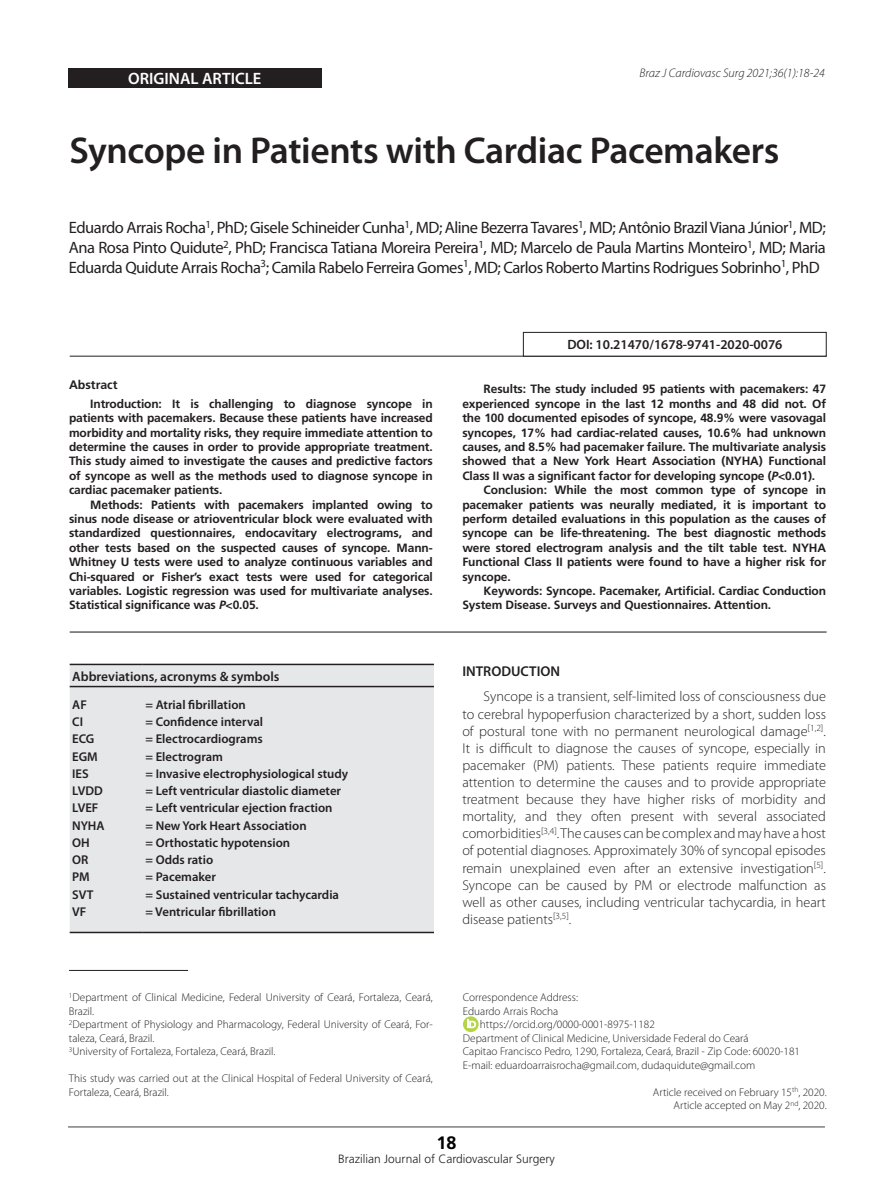
<style>
.page{position:relative;width:893px;height:1191px;background:#fff}
.page>*{position:absolute;margin:0;border:0;box-sizing:border-box;transform-origin:0 0}
.Titulo_1{font:600 37.5px "Myriad Pro";letter-spacing:-.01em;color:#231f20}
.t1{font:700 18px "Frutiger";color:#000}
.t2{font:16.5px/19.8px "Myriad Pro";letter-spacing:-.03em;color:#231f20;text-align:justify}
.t3{font:600 16.5px "Myriad Pro";color:#fff}
.t4{font:300 14.25px/17.1px "Myriad Pro";color:#231f20;text-align:justify}
.Titulos_2{font:600 14.25px "Myriad Pro";color:#231f20}
.pe_de_pagina{font:600 13.5px "Myriad Pro";color:#231f20}
.t5{font:600 12.75px "Myriad Pro";color:#231f20}
.t6{font:italic 300 12.45px "Myriad Pro";color:#231f20}
.Resumos{font:700 12.3px "Frutiger";color:#231f20}
.abstract{font:700 12px/14.4px "Frutiger";letter-spacing:-.01em;color:#231f20;text-align:justify}
.t7{font:300 12px "Frutiger";color:#231f20}
.pe_de_pagina_2{font:300 11.25px/13.5px "Myriad Pro";color:#231f20}
.s1{font-style:italic}
</style>
<div class="page">
<hr style="left:68px;top:1126px;width:757px;height:1px;background:#3e3e3f">
<div style="left:68px;top:68px;width:254px;height:20px;background:#231f20"></div>
<hr style="left:70px;top:631px;width:757px;height:1px;background:#231f20">
<hr style="left:70px;top:356px;width:757px;height:1px;background:#231f20">
<div style="left:523px;top:332px;width:304px;height:24px;border:1px solid #231f20"></div>
<hr style="left:69px;top:970px;width:119px;height:1px;background:#231f20">
<div style="left:70px;top:665px;width:364px;height:266px;background:#e6e7e9"></div>
<hr style="left:70px;top:663px;width:73px;height:2px;background:#231f20">
<hr style="left:143px;top:663px;width:291px;height:2px;background:#231f20">
<hr style="left:70px;top:686px;width:73px;height:1px;background:#231f20">
<hr style="left:143px;top:686px;width:291px;height:1px;background:#231f20">
<hr style="left:70px;top:931px;width:73px;height:2px;background:#231f20">
<hr style="left:143px;top:931px;width:291px;height:2px;background:#231f20">
<svg style="left:463px;top:1016px;width:16px;height:16px"></svg>
<svg style="left:467px;top:1019px;width:9px;height:8px"></svg>
<p class="t3" style="left:128px;top:69px;width:135px">ORIGINAL ARTICLE</p>
<p class="t6" style="left:640px;top:67px;width:187px">Braz J Cardiovasc Surg 2021;36(1):18-24</p>
<p class="Titulo_1" style="left:70px;top:129px;width:711px">Syncope in Patients with Cardiac Pacemakers</p>
<p class="t2" style="left:69px;top:218px;width:758px">Eduardo Arrais Rocha<sup>1</sup>, PhD; Gisele Schineider Cunha<sup>1</sup>, MD; Aline Bezerra Tavares<sup>1</sup>, MD; Antônio Brazil Viana Júnior<sup>1</sup>, MD; Ana Rosa Pinto Quidute<sup>2</sup>, PhD; Francisca Tatiana Moreira Pereira<sup>1</sup>, MD; Marcelo de Paula Martins Monteiro<sup>1</sup>, MD; Maria Eduarda Quidute Arrais Rocha<sup>3</sup>; Camila Rabelo Ferreira Gomes<sup>1</sup>, MD; Carlos Roberto Martins Rodrigues Sobrinho<sup>1</sup>, PhD</p>
<p class="Resumos" style="left:69px;top:377px;width:50px">Abstract</p>
<p class="abstract" style="left:69px;top:396px;width:365px;text-indent:21px">Introduction: It is challenging to diagnose syncope in patients with pacemakers. Because these patients have increased morbidity and mortality risks, they require immediate attention to determine the causes in order to provide appropriate treatment.<br>This study aimed to investigate the causes and predictive factors of syncope as well as the methods used to diagnose syncope in cardiac pacemaker patients.</p>
<p class="abstract" style="left:69px;top:497px;width:365px;text-indent:21px">Methods: Patients with pacemakers implanted owing to sinus node disease or atrioventricular block were evaluated with standardized questionnaires, endocavitary electrograms, and other tests based on the suspected causes of syncope. Mann-Whitney U tests were used to analyze continuous variables and Chi-squared or Fisher’s exact tests were used for categorical variables. Logistic regression was used for multivariate analyses.<br>Statistical significance was <span class="s1">P</span>&lt;0.05.</p>
<p class="pe_de_pagina" style="left:72px;top:668px;width:209px">Abbreviations, acronyms &amp; symbols</p>
<p class="t5" style="left:72px;top:697px;width:16px">AF</p>
<p class="t5" style="left:72px;top:715px;width:12px">CI</p>
<p class="t5" style="left:72px;top:732px;width:24px">ECG</p>
<p class="t5" style="left:72px;top:749px;width:27px">EGM</p>
<p class="t5" style="left:72px;top:766px;width:18px">IES</p>
<p class="t5" style="left:72px;top:784px;width:32px">LVDD</p>
<p class="t5" style="left:72px;top:801px;width:28px">LVEF</p>
<p class="t5" style="left:72px;top:818px;width:34px">NYHA</p>
<p class="t5" style="left:72px;top:835px;width:19px">OH</p>
<p class="t5" style="left:72px;top:853px;width:18px">OR</p>
<p class="t5" style="left:72px;top:870px;width:19px">PM</p>
<p class="t5" style="left:72px;top:887px;width:23px">SVT</p>
<p class="t5" style="left:72px;top:904px;width:16px">VF</p>
<p class="t5" style="left:145px;top:697px;width:102px">= Atrial fibrillation</p>
<p class="t5" style="left:145px;top:715px;width:119px">= Confidence interval</p>
<p class="t5" style="left:145px;top:732px;width:119px">= Electrocardiograms</p>
<p class="t5" style="left:145px;top:749px;width:79px">= Electrogram</p>
<p class="t5" style="left:145px;top:766px;width:204px">= Invasive electrophysiological study</p>
<p class="t5" style="left:145px;top:784px;width:197px">= Left ventricular diastolic diameter</p>
<p class="t5" style="left:145px;top:801px;width:189px">= Left ventricular ejection fraction</p>
<p class="t5" style="left:145px;top:818px;width:163px">= New York Heart Association</p>
<p class="t5" style="left:145px;top:835px;width:146px">= Orthostatic hypotension</p>
<p class="t5" style="left:145px;top:853px;width:69px">= Odds ratio</p>
<p class="t5" style="left:145px;top:870px;width:72px">= Pacemaker</p>
<p class="t5" style="left:145px;top:887px;width:195px">= Sustained ventricular tachycardia</p>
<p class="t5" style="left:145px;top:904px;width:132px">= Ventricular fibrillation</p>
<p class="pe_de_pagina_2" style="left:69px;top:991px;width:365px"><sup>1</sup>Department of Clinical Medicine, Federal University of Ceará, Fortaleza, Ceará,<br>Brazil.</p>
<p class="pe_de_pagina_2" style="left:69px;top:1018px;width:365px"><sup>2</sup>Department of Physiology and Pharmacology, Federal University of Ceará, For&shy;taleza, Ceará, Brazil.</p>
<p class="pe_de_pagina_2" style="left:69px;top:1045px;width:208px"><sup>3</sup>University of Fortaleza, Fortaleza, Ceará, Brazil.</p>
<p class="pe_de_pagina_2" style="left:69px;top:1072px;width:365px">This study was carried out at the Clinical Hospital of Federal University of Ceará,<br>Fortaleza, Ceará, Brazil.</p>
<p class="pe_de_pagina" style="left:567px;top:337px;width:217px">DOI: 10.21470/1678-9741-2020-0076</p>
<p class="abstract" style="left:462px;top:382px;width:365px;text-indent:21px">Results: The study included 95 patients with pacemakers: 47 experienced syncope in the last 12 months and 48 did not. Of the 100 documented episodes of syncope, 48.9% were vasovagal syncopes, 17% had cardiac-related causes, 10.6% had unknown causes, and 8.5% had pacemaker failure. The multivariate analysis showed that a New York Heart Association (NYHA) Functional Class II was a significant factor for developing syncope (<span class="s1">P</span>&lt;0.01).</p>
<p class="abstract" style="left:462px;top:483px;width:365px;text-indent:21px">Conclusion: While the most common type of syncope in pacemaker patients was neurally mediated, it is important to perform detailed evaluations in this population as the causes of syncope can be life-threatening. The best diagnostic methods were stored electrogram analysis and the tilt table test. NYHA Functional Class II patients were found to have a higher risk for syncope.</p>
<p class="abstract" style="left:462px;top:583px;width:365px;text-indent:21px">Keywords: Syncope. Pacemaker, Artificial. Cardiac Conduction<br>System Disease. Surveys and Questionnaires. Attention.</p>
<p class="Titulos_2" style="left:462px;top:663px;width:99px">INTRODUCTION</p>
<p class="t4" style="left:462px;top:688px;width:365px;text-indent:21px">Syncope is a transient, self-limited loss of consciousness due to cerebral hypoperfusion characterized by a short, sudden loss of postural tone with no permanent neurological damage<sup>[1,2]</sup>.<br>It is difficult to diagnose the causes of syncope, especially in pacemaker (PM) patients. These patients require immediate attention to determine the causes and to provide appropriate treatment because they have higher risks of morbidity and mortality, and they often present with several associated comorbidities<sup>[3,4]</sup>. The causes can be complex and may have a host of potential diagnoses. Approximately 30% of syncopal episodes remain unexplained even after an extensive investigation<sup>[5]</sup>.<br>Syncope can be caused by PM or electrode malfunction as well as other causes, including ventricular tachycardia, in heart disease patients<sup>[3,5]</sup>.</p>
<p class="pe_de_pagina_2" style="left:463px;top:991px;width:117px">Correspondence Address:</p>
<p class="pe_de_pagina_2" style="left:463px;top:1004px;width:97px">Eduardo Arrais Rocha</p>
<p class="pe_de_pagina_2" style="left:480px;top:1018px;width:176px">https://orcid.org/0000-0001-8975-1182</p>
<p class="pe_de_pagina_2" style="left:463px;top:1031px;width:287px">Department of Clinical Medicine, Universidade Federal do Ceará</p>
<p class="pe_de_pagina_2" style="left:463px;top:1045px;width:339px">Capitao Francisco Pedro, 1290, Fortaleza, Ceará, Brazil - Zip Code: 60020-181</p>
<p class="pe_de_pagina_2" style="left:463px;top:1058px;width:294px">E-mail: eduardoarraisrocha@gmail.com, dudaquidute@gmail.com</p>
<p class="pe_de_pagina_2" style="left:653px;top:1085px;width:175px">Article received on February 15<sup>th</sup>, 2020.</p>
<p class="pe_de_pagina_2" style="left:673px;top:1099px;width:155px">Article accepted on May 2<sup>nd</sup>, 2020.</p>
<h2 class="t1" style="left:436px;top:1132px;width:22px">18</h2>
<p class="t7" style="left:338px;top:1152px;width:218px">Brazilian Journal of Cardiovascular Surgery</p>
</div>
